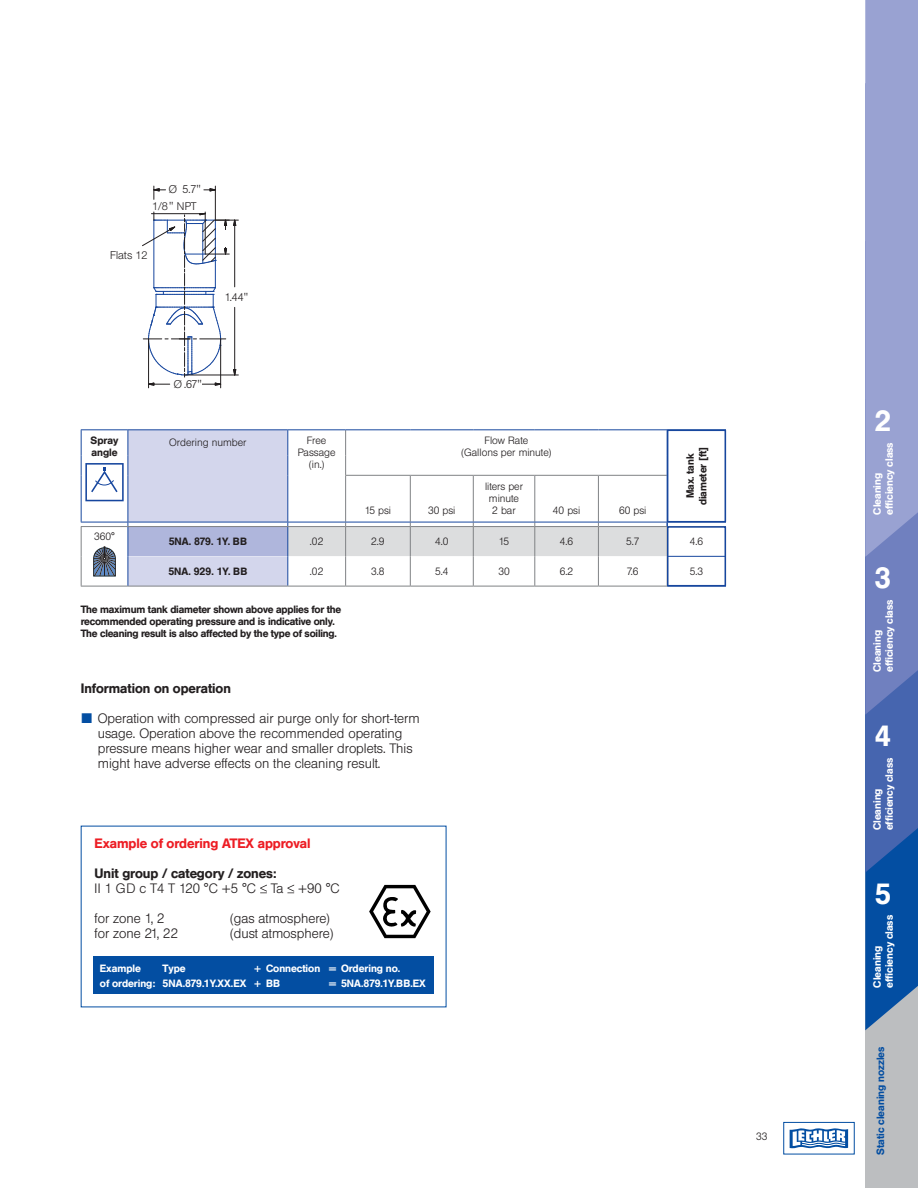
<style>
.page{position:relative;width:918px;height:1188px;background:#fff}
.page>*{position:absolute;margin:0;border:0;box-sizing:border-box;transform-origin:0 0}
.t1{font:500 28.95px "Helvetica BQ";color:#fff}
.t2{font:300 13.5px/15px "Helvetica BQ";color:#231f20}
.t3{font:500 13.5px "Helvetica BQ";color:#231f20}
.t4{font:500 13.5px "Helvetica BQ";color:#ed1d24}
.t5{font:300 10.95px/17.1px "Helvetica Neue LTW1 G";color:#221e1f;text-align:right}
.t6{font:300 10.95px "Helvetica BQ";color:#231f20}
.t7{font:500 10.5px/12px "Helvetica BQ";letter-spacing:-.015em;color:#231f20}
.t8{font:500 10.5px/12px "Helvetica BQ";color:#fff}
.t9{font:300 10.5px/12px "Helvetica BQ";color:#231f20;text-align:center}
.t10{font:500 10.5px "Helvetica BQ";color:#034ea2}
</style>
<div class="page">
<div style="left:783px;top:1122px;width:72px;height:33px;border:1px solid #034ea2"></div>
<svg style="left:790px;top:1128px;width:58px;height:21px"></svg>
<hr style="left:81px;top:429px;width:47px;height:1px;background:#17479e">
<hr style="left:128px;top:429px;width:160px;height:1px;background:#17479e">
<hr style="left:288px;top:429px;width:58px;height:1px;background:#17479e">
<hr style="left:346px;top:429px;width:64px;height:1px;background:#17479e">
<hr style="left:410px;top:429px;width:63px;height:1px;background:#17479e">
<hr style="left:473px;top:429px;width:62px;height:1px;background:#17479e">
<hr style="left:535px;top:429px;width:63px;height:1px;background:#17479e">
<hr style="left:598px;top:429px;width:69px;height:1px;background:#17479e">
<hr style="left:667px;top:429px;width:59px;height:1px;background:#17479e">
<hr style="left:668px;top:586px;width:58px;height:1px;background:#17479e">
<hr style="left:128px;top:586px;width:160px;height:1px;background:#808285">
<hr style="left:288px;top:586px;width:58px;height:1px;background:#808285">
<hr style="left:346px;top:586px;width:64px;height:1px;background:#808285">
<hr style="left:410px;top:586px;width:63px;height:1px;background:#808285">
<hr style="left:473px;top:586px;width:62px;height:1px;background:#808285">
<hr style="left:535px;top:586px;width:63px;height:1px;background:#808285">
<hr style="left:598px;top:586px;width:70px;height:1px;background:#808285">
<hr style="left:81px;top:586px;width:47px;height:1px;background:#808285">
<svg style="left:81px;top:430px;width:645px;height:156px"></svg>
<div style="left:667px;top:430px;width:59px;height:92px;border:2px solid #17479e"></div>
<div style="left:667px;top:526px;width:59px;height:60px;border:2px solid #17479e"></div>
<svg style="left:202px;top:383px;width:20px;height:3px"></svg>
<svg style="left:149px;top:383px;width:21px;height:3px"></svg>
<hr style="left:148px;top:339px;width:1px;height:49px;background:#221e1f">
<hr style="left:220px;top:339px;width:1px;height:49px;background:#221e1f">
<svg style="left:204px;top:188px;width:11px;height:3px"></svg>
<hr style="left:215px;top:186px;width:1px;height:34px;background:#221e1f">
<svg style="left:153px;top:186px;width:13px;height:13px"></svg>
<svg style="left:142px;top:212px;width:96px;height:165px"></svg>
<hr style="left:185px;top:375px;width:53px;height:1px;background:#221e1f">
<div style="left:220px;top:230px;width:13px;height:16px;background:#fff"></div>
<div style="left:222px;top:288px;width:27px;height:16px;background:#fff"></div>
<div style="left:170px;top:196px;width:34px;height:17px;background:#fff"></div>
<svg style="left:260px;top:885px;width:7px;height:8px"></svg>
<svg style="left:287px;top:885px;width:7px;height:8px"></svg>
<div style="left:94px;top:957px;width:340px;height:37px;background:#034ea2"></div>
<svg style="left:369px;top:885px;width:62px;height:53px"></svg>
<div style="left:865px;top:557px;width:53px;height:631px;background:#bcbec0"></div>
<svg style="left:865px;top:0;width:53px;height:1030px;background:#7087c2"></svg>
<p class="t6" style="left:182px;top:183px;width:20px">5.7"</p>
<p class="t5" style="left:152px;top:181px;width:51px">Ø 14.5<br>1/8 BS P</p>
<p class="t6" style="left:169px;top:200px;width:29px">" NPT</p>
<p class="t5" style="left:110px;top:246px;width:39px">Flats 12</p>
<p class="t6" style="left:225px;top:291px;width:25px">1.44"</p>
<p class="t5" style="left:225px;top:289px;width:23px">36.5</p>
<p class="t6" style="left:184px;top:378px;width:19px">.67"</p>
<p class="t5" style="left:174px;top:375px;width:19px">Ø 1</p>
<p class="t7" style="left:91px;top:434px;width:29px">Spray angle</p>
<p class="t9" style="left:169px;top:437px;width:79px">Ordering number</p>
<p class="t9" style="left:298px;top:434px;width:39px">Free<br>Passage (in.)</p>
<p class="t9" style="left:461px;top:435px;width:93px">Flow Rate<br>(Gallons per minute)</p>
<p class="t7" style="left:684px;top:505px;width:60px;line-height:12.6px;text-align:center;rotate:-90deg">Max. tank diameter [ft]</p>
<p class="t9" style="left:365px;top:504px;width:28px">15 psi</p>
<p class="t9" style="left:428px;top:504px;width:29px">30 psi</p>
<p class="t9" style="left:485px;top:480px;width:40px">liters per minute<br>2 bar</p>
<p class="t9" style="left:553px;top:504px;width:29px">40 psi</p>
<p class="t9" style="left:619px;top:504px;width:29px">60 psi</p>
<p class="t9" style="left:94px;top:531px;width:23px">360°</p>
<p class="t7" style="left:169px;top:536px;width:80px">5NA. 879. 1Y. BB</p>
<p class="t9" style="left:310px;top:536px;width:15px">.02</p>
<p class="t9" style="left:371px;top:536px;width:15px">2.9</p>
<p class="t9" style="left:435px;top:536px;width:15px">4.0</p>
<p class="t9" style="left:499px;top:536px;width:12px">15</p>
<p class="t9" style="left:560px;top:536px;width:15px">4.6</p>
<p class="t9" style="left:626px;top:536px;width:15px">5.7</p>
<p class="t9" style="left:690px;top:536px;width:15px">4.6</p>
<p class="t7" style="left:168px;top:566px;width:80px">5NA. 929. 1Y. BB</p>
<p class="t9" style="left:310px;top:566px;width:15px">.02</p>
<p class="t9" style="left:371px;top:566px;width:15px">3.8</p>
<p class="t9" style="left:435px;top:566px;width:15px">5.4</p>
<p class="t9" style="left:498px;top:566px;width:13px">30</p>
<p class="t9" style="left:560px;top:566px;width:15px">6.2</p>
<p class="t9" style="left:627px;top:566px;width:13px">7.6</p>
<p class="t9" style="left:690px;top:566px;width:15px">5.3</p>
<p class="t7" style="left:81px;top:603px;width:262px">The maximum tank diameter shown above applies for the recommended operating pressure and is indicative only.<br>The cleaning result is also affected by the type of soiling.</p>
<p class="t3" style="left:81px;top:680px;width:152px">Information on operation</p>
<p class="t2" style="left:98px;top:711px;width:323px">Operation with compressed air purge only for short-term usage. Operation above the recommended operating pressure means higher wear and smaller droplets. This might have adverse effects on the cleaning result.</p>
<p class="t4" style="left:95px;top:836px;width:217px">Example of ordering ATEX approval</p>
<p class="t3" style="left:95px;top:866px;width:183px">Unit group / category / zones:</p>
<p class="t2" style="left:95px;top:881px;width:247px">II 1 GD c T4 T 120 °C +5 °C Ta +90 °C</p>
<p class="t2" style="left:95px;top:911px;width:71px">for zone 1, 2</p>
<p class="t2" style="left:230px;top:911px;width:102px">(gas atmosphere)</p>
<p class="t2" style="left:95px;top:926px;width:85px">for zone 21, 22</p>
<p class="t2" style="left:230px;top:926px;width:106px">(dust atmosphere)</p>
<p class="t8" style="left:100px;top:962px;width:42px">Example</p>
<p class="t8" style="left:163px;top:962px;width:24px">Type</p>
<p class="t8" style="left:100px;top:961px;width:302px;line-height:15px;text-indent:154px">+ Connection = Ordering no. of ordering: 5NA.879.1Y.XX.EX + BB</p>
<p class="t8" style="left:329px;top:977px;width:98px">= 5NA.879.1Y.BB.EX</p>
<p class="t9" style="left:756px;top:1131px;width:13px">33</p>
<h1 class="t1" style="left:875px;top:404px;width:18px">2</h1>
<p class="t8" style="left:871px;top:515px;width:74px;rotate:-90deg">Cleaning efficiency class</p>
<h1 class="t1" style="left:875px;top:561px;width:18px">3</h1>
<p class="t8" style="left:871px;top:672px;width:74px;rotate:-90deg">Cleaning efficiency class</p>
<h1 class="t1" style="left:875px;top:719px;width:18px">4</h1>
<p class="t8" style="left:871px;top:830px;width:74px;rotate:-90deg">Cleaning efficiency class</p>
<h1 class="t1" style="left:875px;top:877px;width:18px">5</h1>
<p class="t8" style="left:871px;top:988px;width:74px;rotate:-90deg">Cleaning efficiency class</p>
<p class="t10" style="left:874px;top:1155px;width:110px;rotate:-90deg">Static cleaning nozzles</p>
</div>
